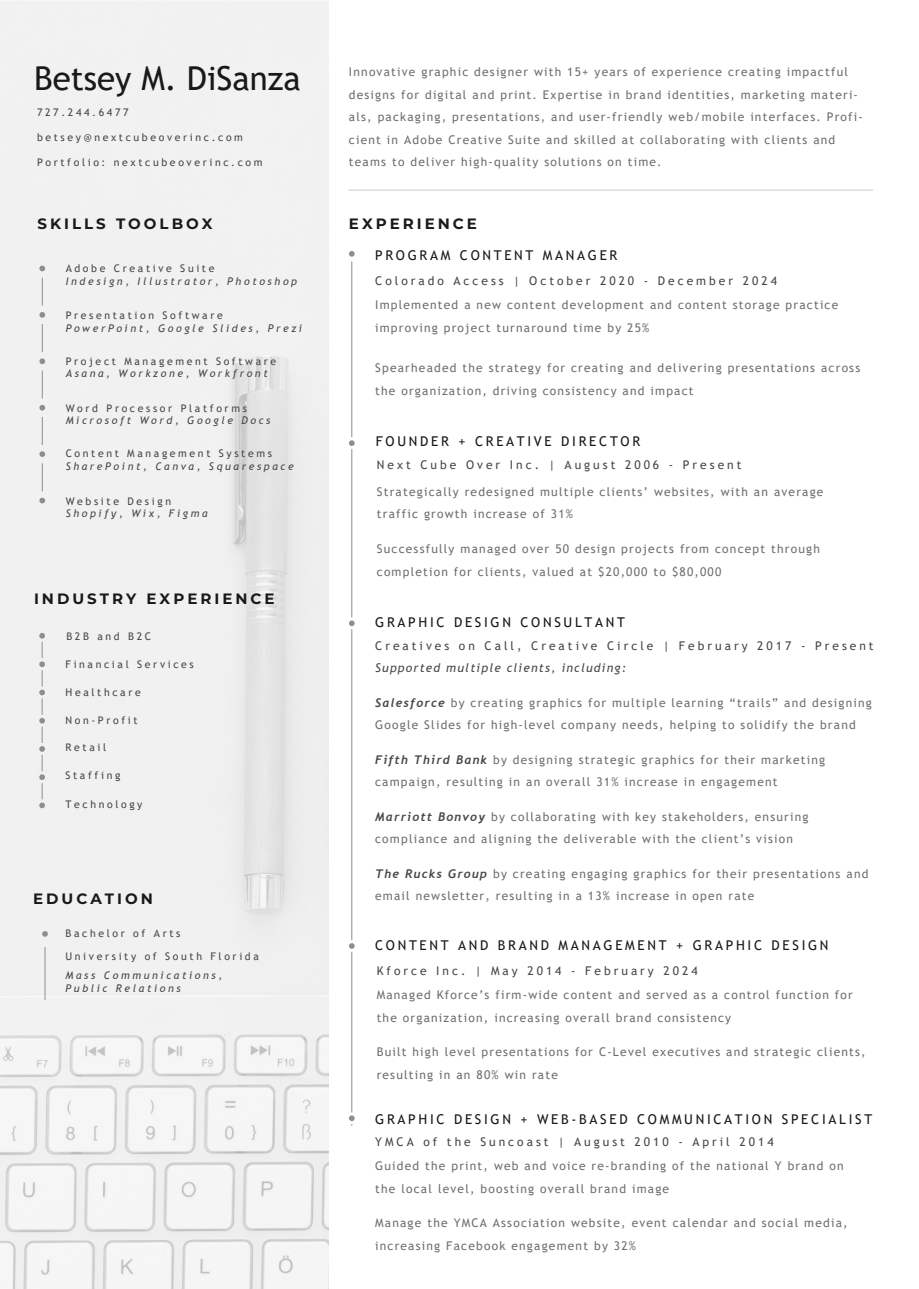
<style>
.page{position:relative;width:919px;height:1289px;background:#fff}
.page>*{position:absolute;margin:0;border:0;box-sizing:border-box;transform-origin:0 0}
.t1{font:33px "Trebuchet MS";color:#1a1818}
.t2{font:700 15px "Montserrat";letter-spacing:.2em;color:#1a1818}
.t3{font:13.5px "Trebuchet MS";letter-spacing:.2em;color:#1a1818}
.t4{font:12px/22.5px "Trebuchet MS";letter-spacing:.1em;color:#6d6f72}
.t5{font:12px "Trebuchet MS";letter-spacing:.25em;color:#464749}
.t6{font:italic 12px "Trebuchet MS";letter-spacing:.1em;color:#464749}
.t7{font:10.5px "Trebuchet MS";letter-spacing:.25em;color:#464749}
.t8{font:italic 10.5px/12.6px "Trebuchet MS";letter-spacing:.25em;color:#464749}
.s1{font-family:"Trebuchet";font-weight:700;font-style:italic;color:#464749}
</style>
<div class="page">
<img style="left:0;top:1px;width:328px;height:1287px">
<hr style="left:348px;top:190px;width:525px;height:1px;background:#c7c9ca">
<hr style="left:351px;top:261px;width:1px;height:864px;background:#8c8e91">
<svg style="left:349px;top:437px;width:6px;height:12px"></svg>
<svg style="left:349px;top:940px;width:6px;height:11px"></svg>
<svg style="left:349px;top:1112px;width:6px;height:12px"></svg>
<svg style="left:349px;top:617px;width:6px;height:12px"></svg>
<svg style="left:42px;top:278px;width:1px;height:28px"></svg>
<svg style="left:39px;top:265px;width:6px;height:6px"></svg>
<svg style="left:39px;top:312px;width:6px;height:6px"></svg>
<svg style="left:39px;top:451px;width:6px;height:6px"></svg>
<svg style="left:39px;top:405px;width:6px;height:5px"></svg>
<svg style="left:39px;top:358px;width:6px;height:6px"></svg>
<svg style="left:42px;top:324px;width:1px;height:28px"></svg>
<svg style="left:42px;top:370px;width:1px;height:28px"></svg>
<svg style="left:42px;top:417px;width:1px;height:28px"></svg>
<svg style="left:42px;top:931px;width:6px;height:5px"></svg>
<hr style="left:45px;top:946px;width:1px;height:53px;background:#8c8e91">
<svg style="left:39px;top:497px;width:6px;height:6px"></svg>
<svg style="left:42px;top:463px;width:1px;height:28px"></svg>
<svg style="left:39px;top:633px;width:6px;height:175px"></svg>
<svg style="left:349px;top:251px;width:6px;height:6px"></svg>
<h1 class="t1" style="left:34px;top:57px;width:268px">Betsey M. DiSanza</h1>
<p class="t7" style="left:37px;top:105px;width:93px">727.244.6477</p>
<p class="t7" style="left:37px;top:130px;width:207px">betsey@nextcubeoverinc.com</p>
<p class="t7" style="left:37px;top:156px;width:227px">Portfolio: nextcubeoverinc.com</p>
<p class="t2" style="left:37px;top:213px;width:177px">SKILLS TOOLBOX</p>
<p class="t7" style="left:66px;top:262px;width:150px">Adobe Creative Suite</p>
<p class="t8" style="left:66px;top:275px;width:233px">Indesign, Illustrator, Photoshop</p>
<p class="t7" style="left:66px;top:309px;width:159px">Presentation Software</p>
<p class="t8" style="left:66px;top:322px;width:238px">PowerPoint, Google Slides, Prezi</p>
<p class="t7" style="left:66px;top:354px;width:212px">Project Management Software</p>
<p class="t8" style="left:66px;top:367px;width:203px">Asana, Workzone, Workfront</p>
<p class="t7" style="left:66px;top:401px;width:183px">Word Processor Platforms</p>
<p class="t8" style="left:66px;top:414px;width:206px">Microsoft Word, Google Docs</p>
<p class="t7" style="left:66px;top:446px;width:208px">Content Management Systems</p>
<p class="t8" style="left:66px;top:459px;width:229px">SharePoint, Canva, Squarespace</p>
<p class="t7" style="left:66px;top:494px;width:107px">Website Design</p>
<p class="t8" style="left:66px;top:507px;width:143px">Shopify, Wix, Figma</p>
<p class="t2" style="left:34px;top:587px;width:242px">INDUSTRY EXPERIENCE</p>
<p class="t7" style="left:66px;top:629px;width:86px">B2B and B2C</p>
<p class="t7" style="left:65px;top:658px;width:130px">Financial Services</p>
<p class="t7" style="left:65px;top:685px;width:77px">Healthcare</p>
<p class="t7" style="left:65px;top:713px;width:74px">Non-Profit</p>
<p class="t7" style="left:65px;top:740px;width:42px">Retail</p>
<p class="t7" style="left:65px;top:768px;width:56px">Staffing</p>
<p class="t7" style="left:65px;top:797px;width:78px">Technology</p>
<p class="t2" style="left:33px;top:887px;width:121px">EDUCATION</p>
<p class="t7" style="left:65px;top:926px;width:116px">Bachelor of Arts</p>
<p class="t7" style="left:65px;top:950px;width:195px">University of South Florida</p>
<p class="t8" style="left:65px;top:969px;width:158px">Mass Communications,<br>Public Relations</p>
<p class="t4" style="left:349px;top:61px;width:515px">Innovative graphic designer with 15+ years of experience creating impactful designs for digital and print. Expertise in brand identities, marketing materi&shy;als, packaging, presentations, and user-friendly web/mobile interfaces. Profi&shy;cient in Adobe Creative Suite and skilled at collaborating with clients and teams to deliver high-quality solutions on time.</p>
<p class="t2" style="left:349px;top:213px;width:130px">EXPERIENCE</p>
<p class="t3" style="left:375px;top:246px;width:244px">PROGRAM CONTENT MANAGER</p>
<p class="t5" style="left:375px;top:273px;width:403px">Colorado Access | October 2020 - December 2024</p>
<p class="t4" style="left:375px;top:293px;width:464px">Implemented a new content development and content storage practice improving project turnaround time by 25%</p>
<p class="t4" style="left:375px;top:357px;width:486px">Spearheaded the strategy for creating and delivering presentations across the organization, driving consistency and impact</p>
<p class="t3" style="left:376px;top:433px;width:266px">FOUNDER + CREATIVE DIRECTOR</p>
<p class="t5" style="left:377px;top:457px;width:366px">Next Cube Over Inc. | August 2006 - Present</p>
<p class="t4" style="left:377px;top:480px;width:448px">Strategically redesigned multiple clients’ websites, with an average traffic growth increase of 31%</p>
<p class="t4" style="left:377px;top:537px;width:444px">Successfully managed over 50 design projects from concept through completion for clients, valued at $20,000 to $80,000</p>
<p class="t3" style="left:375px;top:614px;width:251px">GRAPHIC DESIGN CONSULTANT</p>
<p class="t5" style="left:375px;top:638px;width:500px">Creatives on Call, Creative Circle | February 2017 - Present</p>
<p class="t6" style="left:375px;top:660px;width:252px">Supported multiple clients, including:</p>
<p class="t4" style="left:375px;top:691px;width:498px"><span class="s1">Salesforce</span> by creating graphics for multiple learning “trails” and designing<br>Google Slides for high-level company needs, helping to solidify the brand</p>
<p class="t4" style="left:375px;top:748px;width:451px"><span class="s1">Fifth Third Bank</span> by designing strategic graphics for their marketing campaign, resulting in an overall 31% increase in engagement</p>
<p class="t4" style="left:375px;top:805px;width:435px"><span class="s1">Marriott Bonvoy</span> by collaborating with key stakeholders, ensuring compliance and aligning the deliverable with the client’s vision</p>
<p class="t4" style="left:375px;top:862px;width:494px"><span class="s1">The Rucks Group</span> by creating engaging graphics for their presentations and email newsletter, resulting in a 13% increase in open rate</p>
<p class="t3" style="left:375px;top:936px;width:455px">CONTENT AND BRAND MANAGEMENT + GRAPHIC DESIGN</p>
<p class="t5" style="left:376px;top:963px;width:322px">Kforce Inc. | May 2014 - February 2024</p>
<p class="t4" style="left:376px;top:983px;width:477px">Managed Kforce’s firm-wide content and served as a control function for the organization, increasing overall brand consistency</p>
<p class="t4" style="left:376px;top:1040px;width:490px">Built high level presentations for C-Level executives and strategic clients, resulting in an 80% win rate</p>
<p class="t3" style="left:375px;top:1110px;width:498px">GRAPHIC DESIGN + WEB-BASED COMMUNICATION SPECIALIST</p>
<p class="t5" style="left:375px;top:1134px;width:400px">YMCA of the Suncoast | August 2010 - April 2014</p>
<p class="t4" style="left:375px;top:1154px;width:470px">Guided the print, web and voice re-branding of the national Y brand on the local level, boosting overall brand image</p>
<p class="t4" style="left:375px;top:1211px;width:474px">Manage the YMCA Association website, event calendar and social media, increasing Facebook engagement by 32%</p>
</div>
